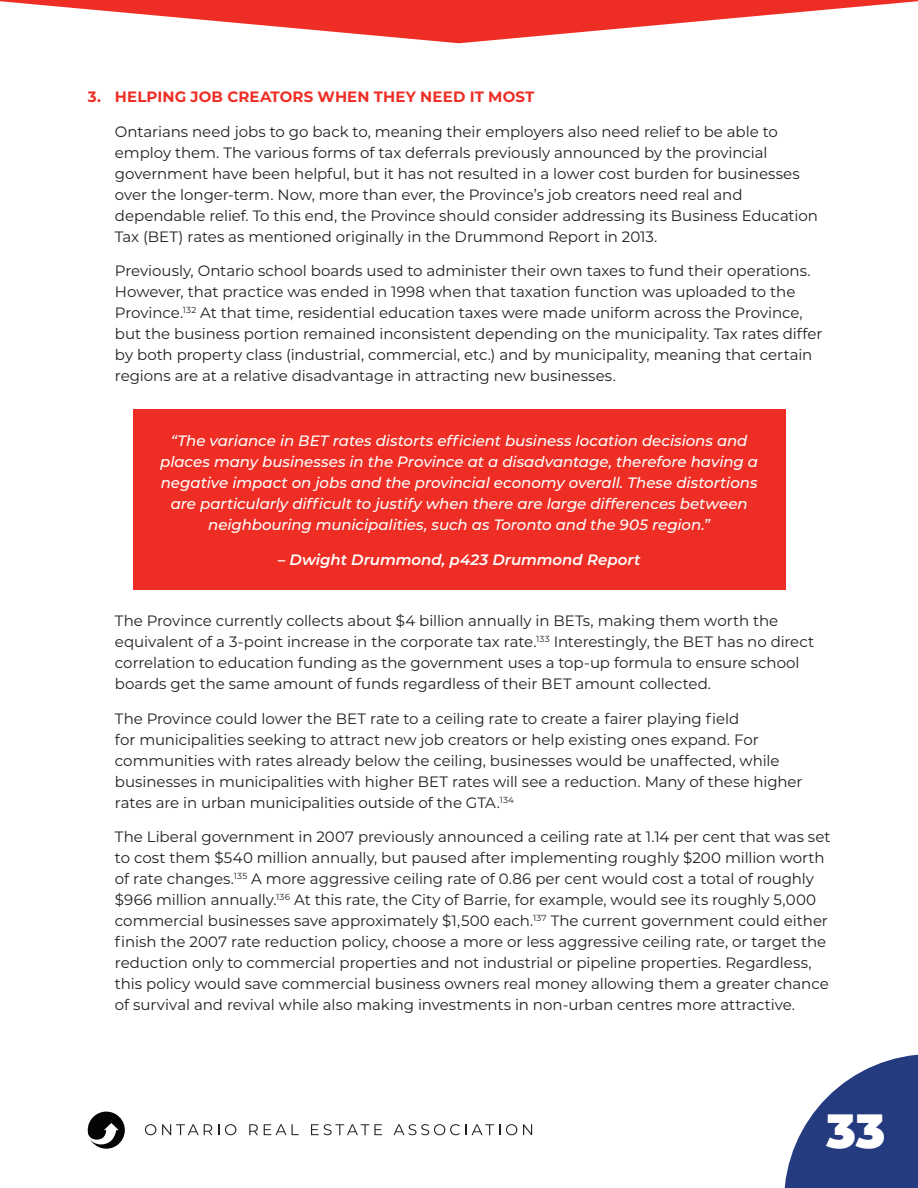
<style>
.page{position:relative;width:918px;height:1188px;background:#fff}
.page>*{position:absolute;margin:0;border:0;box-sizing:border-box;transform-origin:0 0}
.t1{font:900 48px "Montserrat";color:#fff}
.Body_Indent{font:15px/21px "Montserrat";letter-spacing:-.005em;color:#231f20}
.Body_Indent-2{font:italic 500 15px/21px "Montserrat";letter-spacing:-.005em;color:#fff;text-align:center}
.t2{font:700 15px "Montserrat";letter-spacing:.01em;color:#ee2e25}
.Body_Indent-3{font:italic 600 15px "Montserrat";color:#fff}
</style>
<div class="page">
<div style="left:133px;top:410px;width:652px;height:180px;background:#ee2e25"></div>
<svg style="left:145px;top:1124px;width:11px;height:11px"></svg>
<svg style="left:162px;top:1124px;width:50px;height:11px"></svg>
<svg style="left:225px;top:1124px;width:11px;height:11px"></svg>
<svg style="left:249px;top:1124px;width:9px;height:11px"></svg>
<svg style="left:264px;top:1124px;width:35px;height:11px"></svg>
<svg style="left:311px;top:1124px;width:71px;height:11px"></svg>
<svg style="left:393px;top:1124px;width:107px;height:11px"></svg>
<svg style="left:506px;top:1124px;width:11px;height:11px"></svg>
<svg style="left:523px;top:1124px;width:9px;height:11px"></svg>
<svg style="left:88px;top:1112px;width:37px;height:37px"></svg>
<svg style="left:0;top:0;width:918px;height:43px"></svg>
<svg style="left:784px;top:1054px;width:134px;height:134px"></svg>
<p class="t2" style="left:88px;top:86px;width:448px">3. HELPING JOB CREATORS WHEN THEY NEED IT MOST</p>
<p class="Body_Indent" style="left:115px;top:120px;width:705px">Ontarians need jobs to go back to, meaning their employers also need relief to be able to employ them. The various forms of tax deferrals previously announced by the provincial government have been helpful, but it has not resulted in a lower cost burden for businesses over the longer-term. Now, more than ever, the Province’s job creators need real and dependable relief. To this end, the Province should consider addressing its Business Education Tax (BET) rates as mentioned originally in the Drummond Report in 2013.</p>
<p class="Body_Indent" style="left:115px;top:260px;width:709px">Previously, Ontario school boards used to administer their own taxes to fund their operations.<br>However, that practice was ended in 1998 when that taxation function was uploaded to the Province.<sup>132</sup> At that time, residential education taxes were made uniform across the Province, but the business portion remained inconsistent depending on the municipality. Tax rates differ by both property class (industrial, commercial, etc.) and by municipality, meaning that certain regions are at a relative disadvantage in attracting new businesses.</p>
<p class="Body_Indent-2" style="left:160px;top:430px;width:600px">“The variance in BET rates distorts efficient business location decisions and places many businesses in the Province at a disadvantage, therefore having a negative impact on jobs and the provincial economy overall. These distortions are particularly difficult to justify when there are large differences between neighbouring municipalities, such as Toronto and the 905 region.”</p>
<p class="Body_Indent-3" style="left:278px;top:549px;width:364px">– Dwight Drummond, p423 Drummond Report</p>
<p class="Body_Indent" style="left:115px;top:610px;width:701px">The Province currently collects about $4 billion annually in BETs, making them worth the equivalent of a 3-point increase in the corporate tax rate.<sup>133</sup> Interestingly, the BET has no direct correlation to education funding as the government uses a top-up formula to ensure school boards get the same amount of funds regardless of their BET amount collected.</p>
<p class="Body_Indent" style="left:115px;top:707px;width:689px">The Province could lower the BET rate to a ceiling rate to create a fairer playing field<br>for municipalities seeking to attract new job creators or help existing ones expand. For communities with rates already below the ceiling, businesses would be unaffected, while businesses in municipalities with higher BET rates will see a reduction. Many of these higher rates are in urban municipalities outside of the GTA.<sup>134</sup></p>
<p class="Body_Indent" style="left:115px;top:826px;width:717px">The Liberal government in 2007 previously announced a ceiling rate at 1.14 per cent that was set to cost them $540 million annually, but paused after implementing roughly $200 million worth of rate changes.<sup>135</sup> A more aggressive ceiling rate of 0.86 per cent would cost a total of roughly $966 million annually.<sup>136</sup> At this rate, the City of Barrie, for example, would see its roughly 5,000 commercial businesses save approximately $1,500 each.<sup>137</sup> The current government could either finish the 2007 rate reduction policy, choose a more or less aggressive ceiling rate, or target the reduction only to commercial properties and not industrial or pipeline properties. Regardless, this policy would save commercial business owners real money allowing them a greater chance of survival and revival while also making investments in non-urban centres more attractive.</p>
<h1 class="t1" style="left:827px;top:1094px;width:60px">33</h1>
</div>
